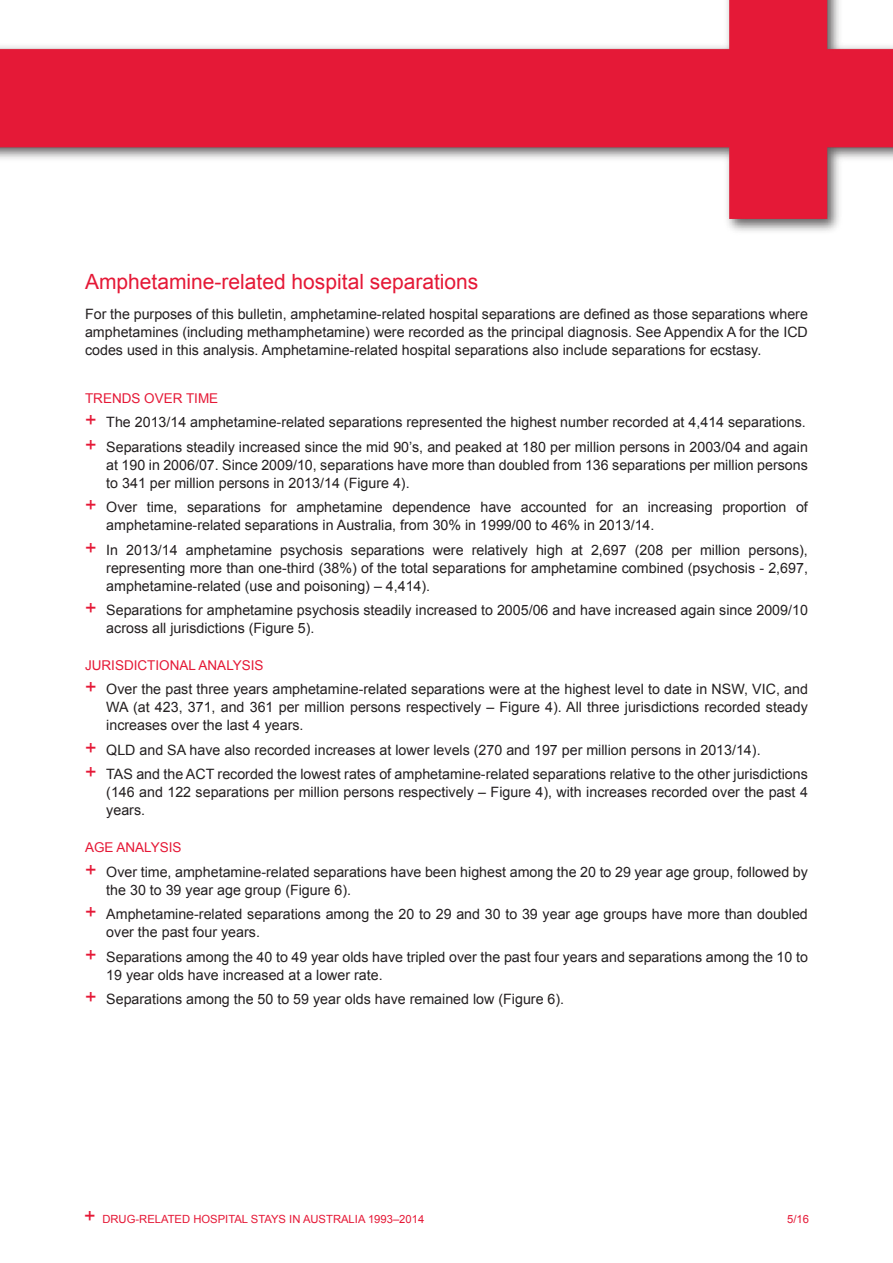
<style>
.page{position:relative;width:893px;height:1263px;background:#fff}
.page>*{position:absolute;margin:0;border:0;box-sizing:border-box;transform-origin:0 0}
._01__Header_1{font:21px "Arial";color:#e51836}
._02__Bullet_1{font:14.25px/18px "Arial";color:#231f20}
._02__Body{font:14.25px/18px "Arial";color:#231f20;text-align:justify}
._01__Header_2{font:13.5px "Arial";color:#e51836}
.t1{font:11.25px "Arial";color:#e51836}
.s1{font-family:"Arial Narrow";font-size:24px;color:#e51836}
.s2{font-family:"Arial Narrow";font-size:24px}
</style>
<div class="page">
<img style="left:0;top:0;width:893px;height:231px">
<p class="_01__Header_1" style="left:85px;top:267px;width:395px">Amphetamine-related hospital separations</p>
<p class="_02__Body" style="left:85px;top:305px;width:724px">For the purposes of this bulletin, amphetamine-related hospital separations are defined as those separations where amphetamines (including methamphetamine) were recorded as the principal diagnosis. See Appendix A for the ICD codes used in this analysis. Amphetamine-related hospital separations also include separations for ecstasy.</p>
<p class="_01__Header_2" style="left:85px;top:389px;width:135px">TRENDS OVER TIME</p>
<p class="_02__Bullet_1" style="left:85px;top:414px;width:722px"><span class="s1">+</span> The 2013/14 amphetamine-related separations represented the highest number recorded at 4,414 separations.</p>
<p class="_02__Bullet_1" style="left:106px;top:438px;width:703px;text-align:justify;text-indent:-21px"><span class="s1">+</span> Separations steadily increased since the mid 90’s, and peaked at 180 per million persons in 2003/04 and again at 190 in 2006/07. Since 2009/10, separations have more than doubled from 136 separations per million persons to 341 per million persons in 2013/14 (Figure 4).</p>
<p class="_02__Bullet_1" style="left:106px;top:498px;width:703px;text-indent:-21px"><span class="s1">+</span> Over time, separations for amphetamine dependence have accounted for an increasing proportion of amphetamine-related separations in Australia, from 30% in 1999/00 to 46% in 2013/14.</p>
<p class="_02__Bullet_1" style="left:106px;top:541px;width:703px;text-align:justify;text-indent:-21px"><span class="s1">+</span> In 2013/14 amphetamine psychosis separations were relatively high at 2,697 (208 per million persons), representing more than one-third (38%) of the total separations for amphetamine combined (psychosis - 2,697, amphetamine-related (use and poisoning) – 4,414).</p>
<p class="_02__Bullet_1" style="left:106px;top:601px;width:703px;text-indent:-21px"><span class="s1">+</span> Separations for amphetamine psychosis steadily increased to 2005/06 and have increased again since 2009/10 across all jurisdictions (Figure 5).</p>
<p class="_01__Header_2" style="left:85px;top:656px;width:180px">JURISDICTIONAL ANALYSIS</p>
<p class="_02__Bullet_1" style="left:106px;top:681px;width:703px;text-align:justify;text-indent:-21px"><span class="s1">+</span> Over the past three years amphetamine-related separations were at the highest level to date in NSW, VIC, and WA (at 423, 371, and 361 per million persons respectively – Figure 4). All three jurisdictions recorded steady increases over the last 4 years.</p>
<p class="_02__Bullet_1" style="left:85px;top:741px;width:677px"><span class="s1">+</span> QLD and SA have also recorded increases at lower levels (270 and 197 per million persons in 2013/14).</p>
<p class="_02__Bullet_1" style="left:106px;top:765px;width:703px;text-align:justify;text-indent:-21px"><span class="s1">+</span> TAS and the ACT recorded the lowest rates of amphetamine-related separations relative to the other jurisdictions (146 and 122 separations per million persons respectively – Figure 4), with increases recorded over the past 4 years.</p>
<p class="_01__Header_2" style="left:85px;top:839px;width:98px">AGE ANALYSIS</p>
<p class="_02__Bullet_1" style="left:106px;top:863px;width:703px;text-indent:-21px"><span class="s1">+</span> Over time, amphetamine-related separations have been highest among the 20 to 29 year age group, followed by the 30 to 39 year age group (Figure 6).</p>
<p class="_02__Bullet_1" style="left:106px;top:905px;width:703px;text-indent:-21px"><span class="s1">+</span> Amphetamine-related separations among the 20 to 29 and 30 to 39 year age groups have more than doubled over the past four years.</p>
<p class="_02__Bullet_1" style="left:106px;top:948px;width:703px;text-indent:-21px"><span class="s1">+</span> Separations among the 40 to 49 year olds have tripled over the past four years and separations among the 10 to<br>19 year olds have increased at a lower rate.</p>
<p class="_02__Bullet_1" style="left:85px;top:990px;width:481px"><span class="s1">+</span> Separations among the 50 to 59 year olds have remained low (Figure 6).</p>
<p class="t1" style="left:84px;top:1212px;width:342px"><span class="s2">+</span> DRUG-RELATED HOSPITAL STAYS IN AUSTRALIA 1993–2014</p>
<p class="t1" style="left:787px;top:1212px;width:23px">5/16</p>
</div>
